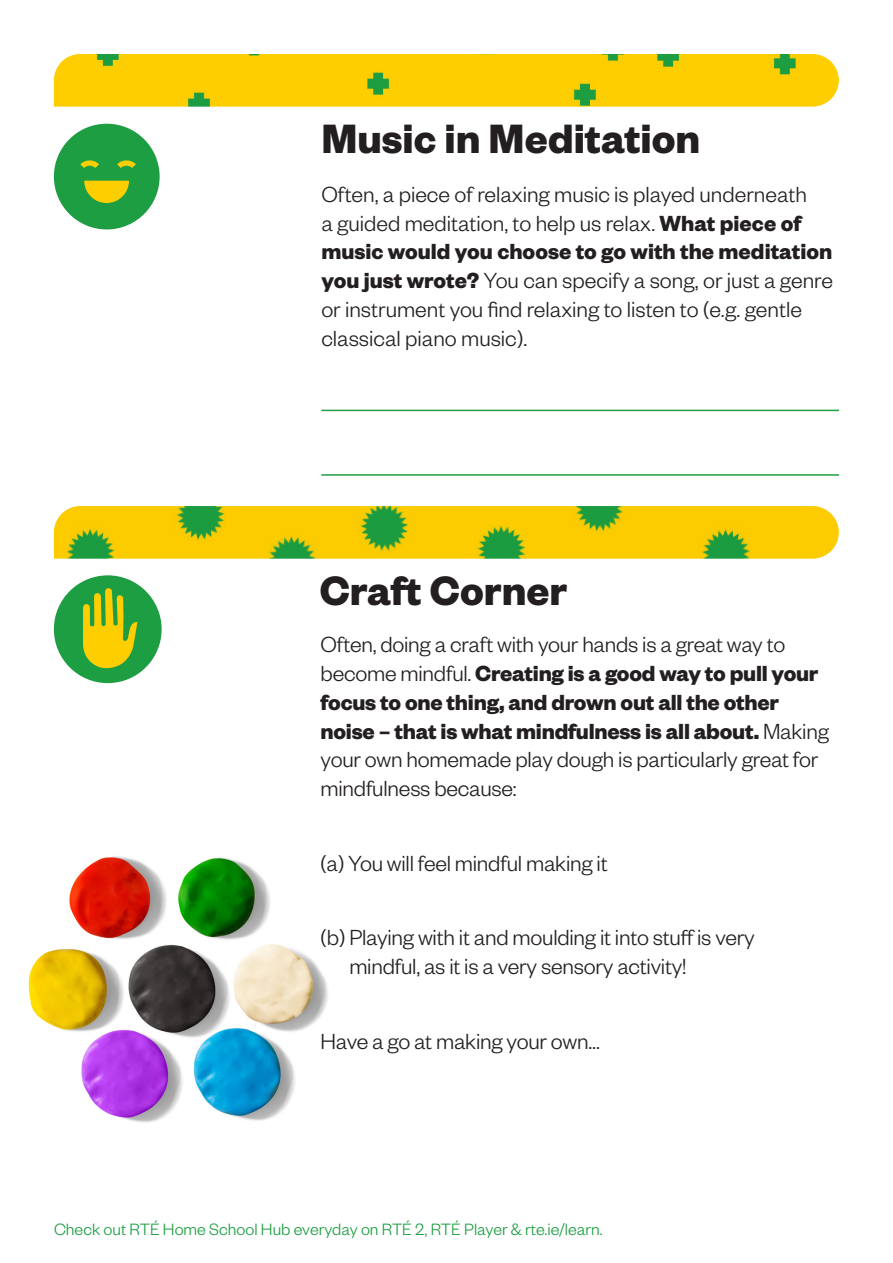
<style>
.page{position:relative;width:893px;height:1263px;background:#fff}
.page>*{position:absolute;margin:0;border:0;box-sizing:border-box;transform-origin:0 0}
.t1{font:700 45px "Founders Grotesk";color:#231f20}
.t2{font:300 24px/28.8px "Founders Grotesk";letter-spacing:-.01em;color:#231f20}
.t3{font:300 18px "Founders Grotesk";color:#1d9e42}
.s1{font-weight:700}
</style>
<div class="page">
<img style="left:54px;top:54px;width:785px;height:53px">
<div style="left:54px;top:124px;width:106px;height:105px;background:#1d9e42;border-radius:50%"></div>
<svg style="left:84px;top:181px;width:45px;height:22px"></svg>
<svg style="left:80px;top:160px;width:19px;height:8px"></svg>
<svg style="left:117px;top:160px;width:19px;height:8px"></svg>
<hr style="left:321px;top:410px;width:518px;height:1px;background:#1f9e42">
<hr style="left:321px;top:474px;width:518px;height:2px;background:#1f9e42">
<img style="left:54px;top:506px;width:785px;height:53px">
<div style="left:54px;top:575px;width:108px;height:108px;background:#1d9e42;border-radius:50%"></div>
<svg style="left:83px;top:588px;width:54px;height:80px"></svg>
<img style="left:28px;top:856px;width:300px;height:267px">
<svg style="left:28px;top:856px;width:41px;height:34px"></svg>
<p class="t1" style="left:321px;top:110px;width:381px">Music in Meditation</p>
<p class="t2" style="left:321px;top:178px;width:513px">Often, a piece of relaxing music is played underneath<br>a guided meditation, to help us relax. <span class="s1">What piece of music would you choose to go with the meditation you just wrote?</span> You can specify a song, or just a genre or instrument you find relaxing to listen to (e.g. gentle classical piano music).</p>
<p class="t1" style="left:320px;top:562px;width:249px">Craft Corner</p>
<p class="t2" style="left:321px;top:629px;width:510px">Often, doing a craft with your hands is a great way to become mindful. <span class="s1">Creating is a good way to pull your focus to one thing, and drown out all the other noise – that is what mindfulness is all about.</span> Making your own homemade play dough is particularly great for mindfulness because:</p>
<p class="t2" style="left:321px;top:847px;width:289px">(a) You will feel mindful making it</p>
<p class="t2" style="left:349px;top:922px;width:407px;text-indent:-29px">(b) Playing with it and moulding it into stuff is very mindful, as it is a very sensory activity!</p>
<p class="t2" style="left:321px;top:1026px;width:281px">Have a go at making your own…</p>
<p class="t3" style="left:54px;top:1219px;width:550px">Check out RTÉ Home School Hub everyday on RTÉ 2, RTÉ Player &amp; rte.ie/learn.</p>
</div>
